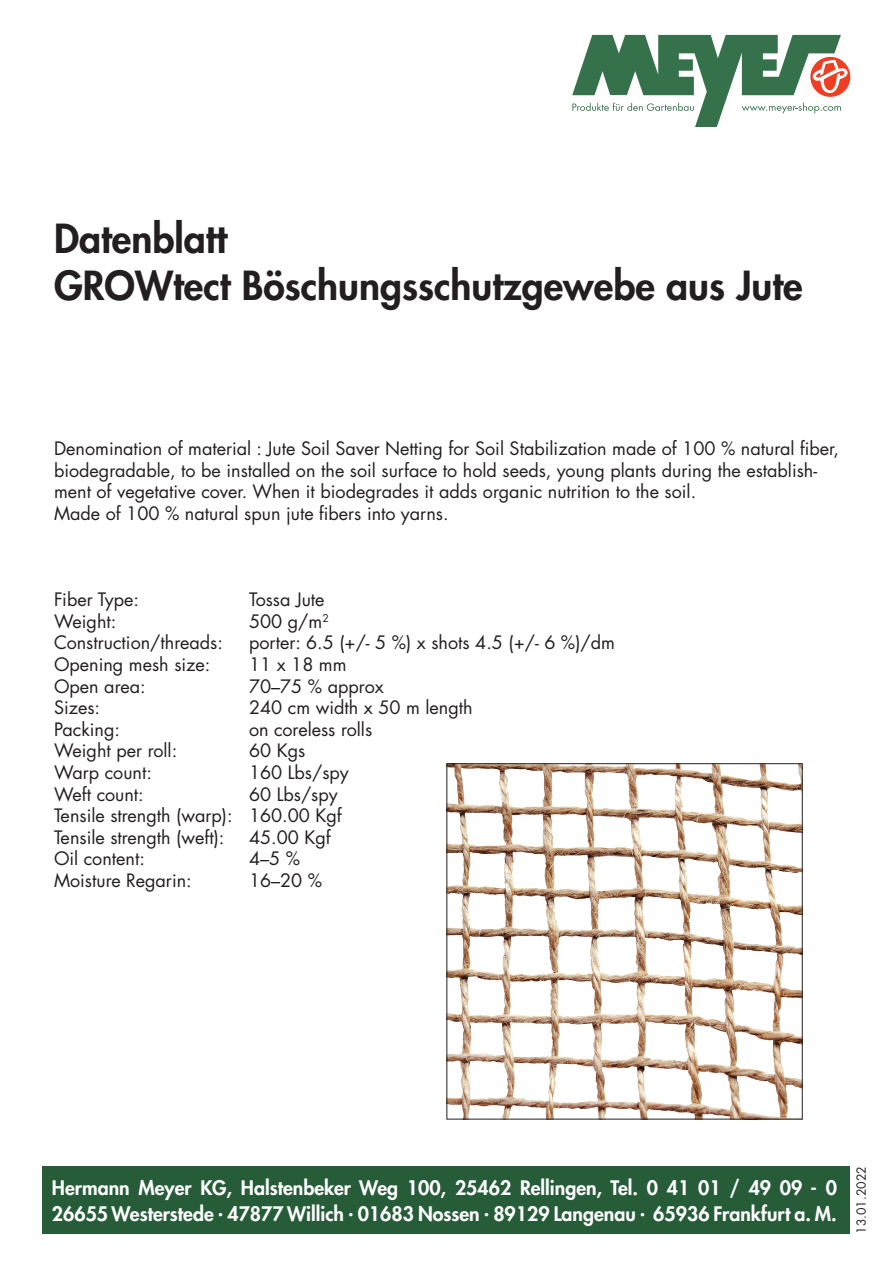
<style>
.page{position:relative;width:893px;height:1263px;background:#fff}
.page>*{position:absolute;margin:0;border:0;box-sizing:border-box;transform-origin:0 0}
.t1{font:800 39px "Futura LT Pro";color:#231f20}
.t2{font:800 19.5px "Futura LT Pro";color:#fff}
.t3{font:18px/21.6px "Futura LT Pro";color:#231f20}
.t4{font:12.15px "Futura LT Pro";color:#231f20}
</style>
<div class="page">
<div style="left:43px;top:1166px;width:807px;height:68px;background:#275c39"></div>
<div style="left:810px;top:57px;width:40px;height:40px;background:#ef3e22;border-radius:50%"></div>
<svg style="left:572px;top:35px;width:277px;height:92px"></svg>
<img style="left:448px;top:765px;width:353px;height:352px">
<div style="left:446px;top:763px;width:357px;height:356px;border:1px solid #231f20"></div>
<p class="t1" style="left:54px;top:209px;width:175px">Datenblatt</p>
<p class="t1" style="left:54px;top:256px;width:750px">GROWtect Böschungsschutzgewebe aus Jute</p>
<p class="t3" style="left:54px;top:437px;width:786px">Denomination of material : Jute Soil Saver Netting for Soil Stabilization made of 100 % natural fiber, biodegradable, to be installed on the soil surface to hold seeds, young plants during the establish&shy;ment of vegetative cover. When it biodegrades it adds organic nutrition to the soil.</p>
<p class="t3" style="left:54px;top:502px;width:396px">Made of 100 % natural spun jute fibers into yarns.</p>
<p class="t3" style="left:54px;top:588px;width:87px">Fiber Type:</p>
<p class="t3" style="left:249px;top:588px;width:77px">Tossa Jute</p>
<p class="t3" style="left:54px;top:610px;width:64px">Weight:</p>
<p class="t3" style="left:249px;top:610px;width:81px">500 g/m<sup>2</sup></p>
<p class="t3" style="left:54px;top:632px;width:170px">Construction/threads:</p>
<p class="t3" style="left:249px;top:632px;width:367px">porter: 6.5 (+/- 5 %) x shots 4.5 (+/- 6 %)/dm</p>
<p class="t3" style="left:54px;top:653px;width:158px">Opening mesh size:</p>
<p class="t3" style="left:249px;top:653px;width:99px">11 x 18 mm</p>
<p class="t3" style="left:54px;top:675px;width:93px">Open area:</p>
<p class="t3" style="left:249px;top:675px;width:136px">70–75 % approx</p>
<p class="t3" style="left:54px;top:696px;width:48px">Sizes:</p>
<p class="t3" style="left:249px;top:696px;width:225px">240 cm width x 50 m length</p>
<p class="t3" style="left:54px;top:718px;width:68px">Packing:</p>
<p class="t3" style="left:249px;top:718px;width:125px">on coreless rolls</p>
<p class="t3" style="left:54px;top:740px;width:125px">Weight per roll:</p>
<p class="t3" style="left:249px;top:740px;width:58px">60 Kgs</p>
<p class="t3" style="left:54px;top:761px;width:99px">Warp count:</p>
<p class="t3" style="left:249px;top:761px;width:101px">160 Lbs/spy</p>
<p class="t3" style="left:54px;top:783px;width:91px">Weft count:</p>
<p class="t3" style="left:249px;top:783px;width:90px">60 Lbs/spy</p>
<p class="t3" style="left:54px;top:804px;width:289px">Tensile strength (warp): 160.00 Kgf</p>
<p class="t3" style="left:54px;top:826px;width:172px">Tensile strength (weft):</p>
<p class="t3" style="left:249px;top:826px;width:83px">45.00 Kgf</p>
<p class="t3" style="left:54px;top:848px;width:92px">Oil content:</p>
<p class="t3" style="left:249px;top:848px;width:53px">4–5 %</p>
<p class="t3" style="left:54px;top:869px;width:139px">Moisture Regarin:</p>
<p class="t3" style="left:249px;top:869px;width:75px">16–20 %</p>
<p class="t2" style="left:52px;top:1173px;width:786px">Hermann Meyer KG, Halstenbeker Weg 100, 25462 Rellingen, Tel. 0 41 01 / 49 09 - 0</p>
<p class="t2" style="left:52px;top:1199px;width:786px">26655 Westerstede . 47877 Willich . 01683 Nossen . 89129 Langenau . 65936 Frankfurt a. M.</p>
<p class="t4" style="left:853px;top:1234px;width:69px;rotate:-90deg">13.01.2022</p>
</div>
